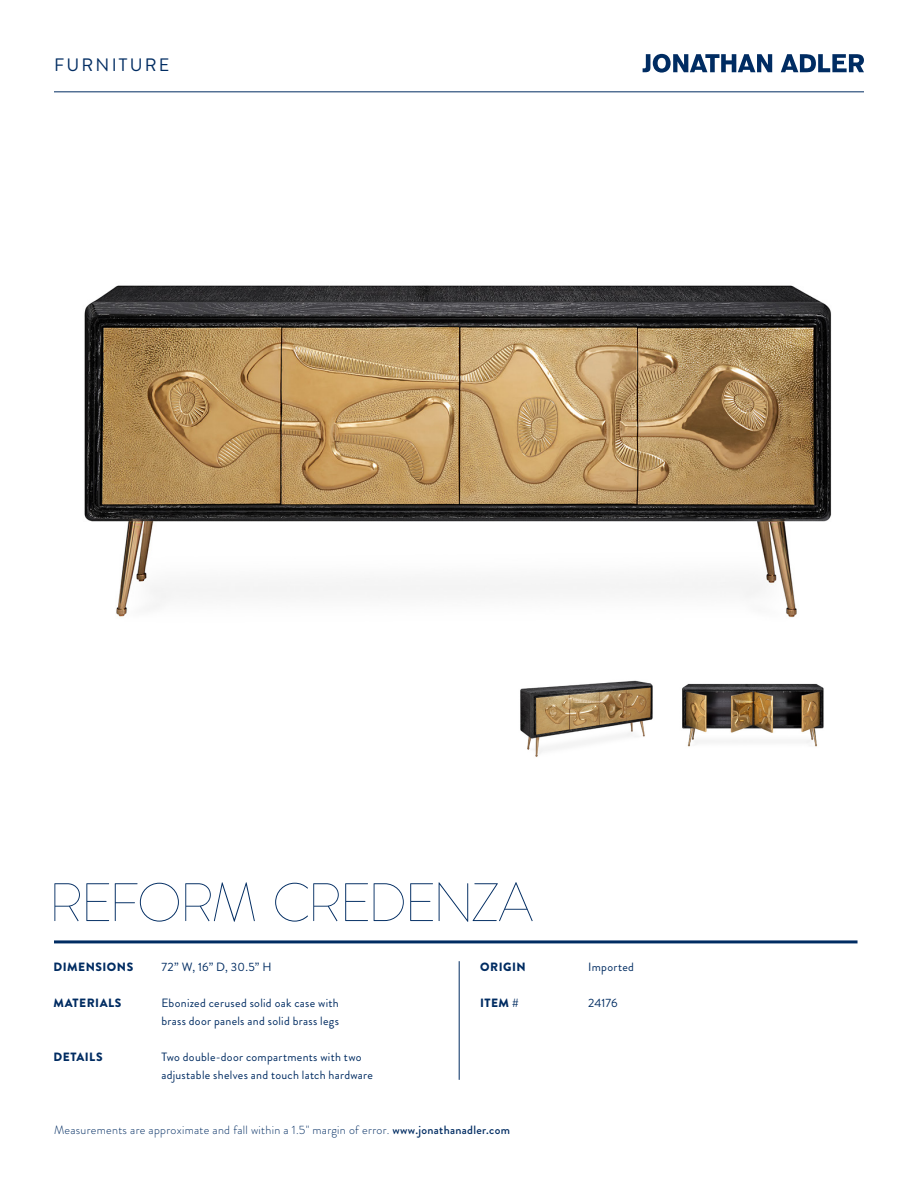
<style>
.page{position:relative;width:918px;height:1188px;background:#fff}
.page>*{position:absolute;margin:0;border:0;box-sizing:border-box;transform-origin:0 0}
.Price_-_Large{font:100 54px "Brandon Grotesque";letter-spacing:-.06em;color:#002c62}
.t1{font:18px "Brandon Grotesque";letter-spacing:.12em;color:#002c62}
.t2{font:12px "Brandon Grotesque";letter-spacing:.025em;color:#002c62}
.t3{font:300 12px "Brandon Grotesque";letter-spacing:.025em;color:#002c62}
.t4{font:900 12px "Brandon Grotesque";letter-spacing:.04em;color:#002c62}
.s1{font-weight:500}
</style>
<div class="page">
<hr style="left:54px;top:940px;width:804px;height:3px;background:#002c62">
<svg style="left:643px;top:54px;width:129px;height:19px"></svg>
<svg style="left:781px;top:54px;width:83px;height:18px"></svg>
<hr style="left:54px;top:92px;width:810px;height:1px;background:#002c62">
<hr style="left:459px;top:961px;width:1px;height:119px;background:#002c62">
<img style="left:84px;top:285px;width:748px;height:333px">
<img style="left:682px;top:683px;width:142px;height:64px">
<img style="left:520px;top:680px;width:133px;height:77px">
<p class="t1" style="left:54px;top:53px;width:117px">FURNITURE</p>
<p class="Price_-_Large" style="left:48px;top:866px;width:486px">REFORM CREDENZA</p>
<p class="t4" style="left:53px;top:958px;width:81px">DIMENSIONS</p>
<p class="t4" style="left:53px;top:994px;width:70px">MATERIALS</p>
<p class="t4" style="left:53px;top:1048px;width:51px">DETAILS</p>
<p class="t2" style="left:161px;top:959px;width:112px">72” W, 16” D, 30.5” H</p>
<p class="t2" style="left:161px;top:995px;width:179px">Ebonized cerused solid oak case with</p>
<p class="t2" style="left:161px;top:1013px;width:179px">brass door panels and solid brass legs</p>
<p class="t2" style="left:161px;top:1049px;width:202px">Two double-door compartments with two</p>
<p class="t2" style="left:161px;top:1067px;width:213px">adjustable shelves and touch latch hardware</p>
<p class="t4" style="left:480px;top:958px;width:47px">ORIGIN</p>
<p class="t4" style="left:480px;top:994px;width:40px">ITEM #</p>
<p class="t3" style="left:54px;top:1122px;width:457px">Measurements are approximate and fall within a 1.5" margin of error. <span class="s1">www.jonathanadler.com</span></p>
<p class="t2" style="left:588px;top:959px;width:47px">Imported</p>
<p class="t2" style="left:588px;top:995px;width:31px">24176</p>
</div>
